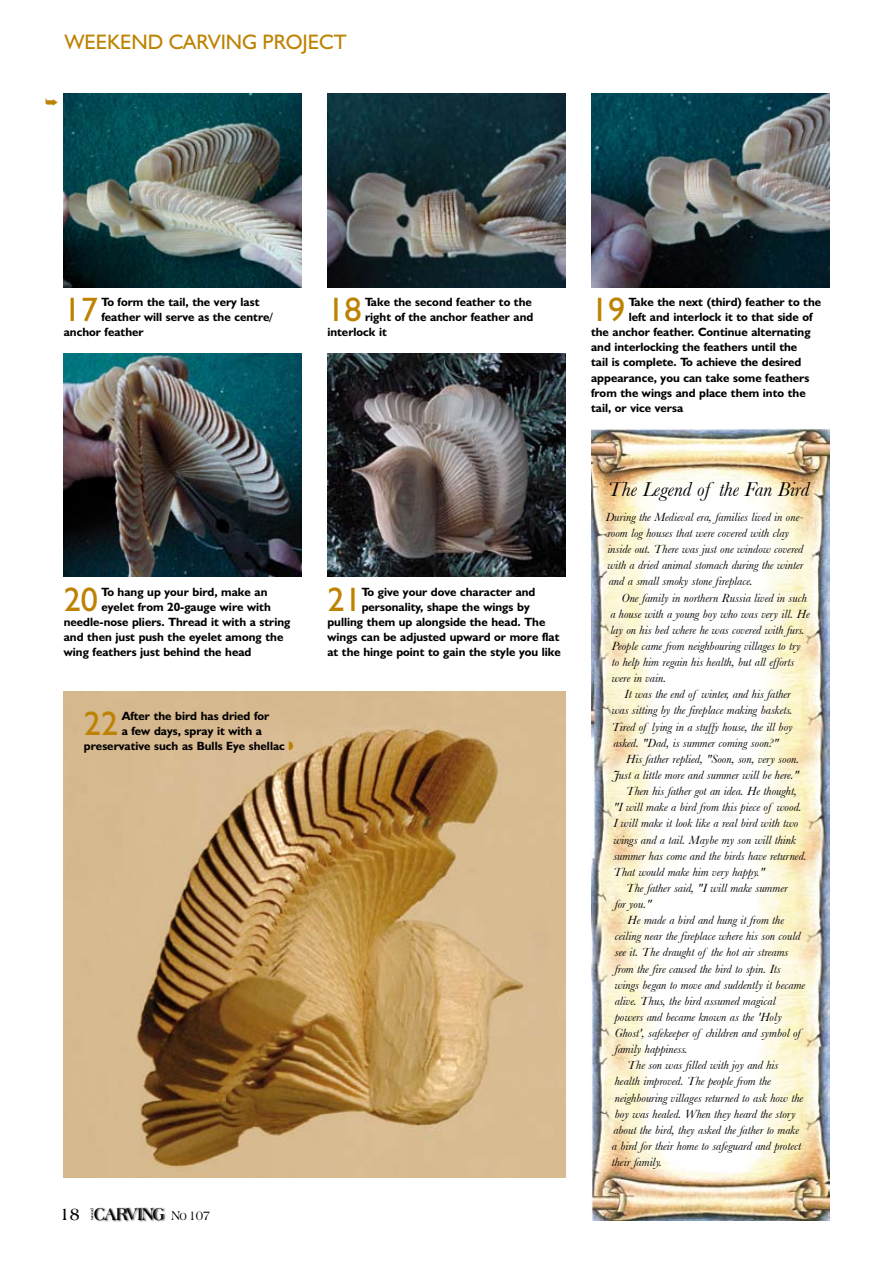
<style>
.page{position:relative;width:893px;height:1263px;background:#fff}
.page>*{position:absolute;margin:0;border:0;box-sizing:border-box;transform-origin:0 0}
.t1{font:33.9px "Humanist 521 BT";color:#bd8200}
.t2{font:21px "Humanist 521 BT";color:#bd8200}
.t3{font:italic 21px "Baskerville";color:#000}
.t4{font:700 18px "Americana BT";color:#000;scale:.83 1}
.t5{font:700 18px "Americana BT";color:#000;scale:.85 1}
.t6{font:italic 12.3px/16.2px "Baskerville";color:#000}
.t7{font:700 12px "Humanist 521 BT";color:#000}
.t8{font:800 4.05px "Americana BT";color:#000}
.s1{font-weight:400;font-size:13.5px}
</style>
<div class="page">
<div style="left:93px;top:1206px;width:74px;height:17px;background:#000;opacity:.85"></div>
<img style="left:64px;top:692px;width:502px;height:486px">
<img style="left:64px;top:94px;width:238px;height:194px">
<img style="left:327px;top:94px;width:239px;height:193px">
<img style="left:591px;top:94px;width:238px;height:194px">
<img style="left:64px;top:353px;width:238px;height:223px">
<img style="left:327px;top:353px;width:239px;height:223px">
<img style="left:591px;top:428px;width:238px;height:792px">
<svg style="left:289px;top:742px;width:4px;height:8px"></svg>
<h2 class="t2" style="left:65px;top:29px;width:283px">WEEKEND CARVING PROJECT</h2>
<h1 class="t1" style="left:64px;top:289px;width:36px">17</h1>
<p class="t7" style="left:101px;top:295px;width:159px">To form the tail, the very last</p>
<p class="t7" style="left:101px;top:310px;width:173px">feather will serve as the centre/</p>
<p class="t7" style="left:64px;top:325px;width:81px">anchor feather</p>
<h1 class="t1" style="left:64px;top:578px;width:36px">20</h1>
<p class="t7" style="left:101px;top:584px;width:167px">To hang up your bird, make an</p>
<p class="t7" style="left:101px;top:599px;width:171px">eyelet from 20-gauge wire with</p>
<p class="t7" style="left:64px;top:614px;width:228px">needle-nose pliers. Thread it with a string</p>
<p class="t7" style="left:64px;top:629px;width:221px">and then just push the eyelet among the</p>
<p class="t7" style="left:64px;top:644px;width:189px">wing feathers just behind the head</p>
<h1 class="t1" style="left:84px;top:703px;width:36px">22</h1>
<p class="t7" style="left:122px;top:709px;width:149px">After the bird has dried for</p>
<p class="t7" style="left:122px;top:724px;width:142px">a few days, spray it with a</p>
<p class="t7" style="left:84px;top:739px;width:202px">preservative such as Bulls Eye shellac</p>
<h3 class="t5" style="left:60px;top:1203px;width:25px">18</h3>
<p class="t8" style="left:90px;top:1220px;width:13px;rotate:-90deg">wood</p>
<h3 class="t4" style="left:94px;top:1203px;width:142px">CARVING <span class="s1">No 107</span></h3>
<h1 class="t1" style="left:327px;top:289px;width:36px">18</h1>
<p class="t7" style="left:365px;top:295px;width:168px">Take the second feather to the</p>
<p class="t7" style="left:365px;top:310px;width:170px">right of the anchor feather and</p>
<p class="t7" style="left:327px;top:325px;width:61px">interlock it</p>
<h1 class="t1" style="left:327px;top:578px;width:36px">21</h1>
<p class="t7" style="left:362px;top:584px;width:175px">To give your dove character and</p>
<p class="t7" style="left:362px;top:599px;width:170px">personality, shape the wings by</p>
<p class="t7" style="left:327px;top:614px;width:219px">pulling them up alongside the head. The</p>
<p class="t7" style="left:327px;top:629px;width:234px">wings can be adjusted upward or more flat</p>
<p class="t7" style="left:327px;top:644px;width:235px">at the hinge point to gain the style you like</p>
<h1 class="t1" style="left:591px;top:289px;width:36px">19</h1>
<p class="t7" style="left:629px;top:295px;width:194px">Take the next (third) feather to the</p>
<p class="t7" style="left:629px;top:310px;width:185px">left and interlock it to that side of</p>
<p class="t7" style="left:591px;top:325px;width:221px">the anchor feather. Continue alternating</p>
<p class="t7" style="left:591px;top:340px;width:208px">and interlocking the feathers until the</p>
<p class="t7" style="left:591px;top:355px;width:212px">tail is complete. To achieve the desired</p>
<p class="t7" style="left:591px;top:370px;width:220px">appearance, you can take some feathers</p>
<p class="t7" style="left:591px;top:385px;width:216px">from the wings and place them into the</p>
<p class="t7" style="left:591px;top:400px;width:94px">tail, or vice versa</p>
<h2 class="t3" style="left:608px;top:477px;width:203px">The Legend of the Fan Bird</h2>
<p class="t6" style="left:606px;top:509px;width:199px">During the Medieval era, families lived in one&shy;room log houses that were covered with clay inside out. There was just one window covered with a dried animal stomach during the winter and a small smoky stone fireplace.</p>
<p class="t6" style="left:622px;top:589px;width:187px">One family in northern Russia lived in such</p>
<p class="t6" style="left:610px;top:605px;width:201px">a house with a young boy who was very ill. He</p>
<p class="t6" style="left:610px;top:622px;width:196px">lay on his bed where he was covered with furs.</p>
<p class="t6" style="left:612px;top:638px;width:190px">People came from neighbouring villages to try</p>
<p class="t6" style="left:612px;top:654px;width:184px">to help him regain his health, but all efforts</p>
<p class="t6" style="left:612px;top:670px;width:56px">were in vain.</p>
<p class="t6" style="left:625px;top:686px;width:168px">It was the end of winter, and his father</p>
<p class="t6" style="left:612px;top:702px;width:183px">was sitting by the fireplace making baskets.</p>
<p class="t6" style="left:612px;top:718px;width:182px">Tired of lying in a stuffy house, the ill boy</p>
<p class="t6" style="left:613px;top:734px;width:167px">asked. "Dad, is summer coming soon?"</p>
<p class="t6" style="left:626px;top:751px;width:175px">His father replied, "Soon, son, very soon.</p>
<p class="t6" style="left:613px;top:767px;width:187px">Just a little more and summer will be here."</p>
<p class="t6" style="left:626px;top:783px;width:172px">Then his father got an idea. He thought,</p>
<p class="t6" style="left:613px;top:799px;width:190px">"I will make a bird from this piece of wood.</p>
<p class="t6" style="left:613px;top:815px;width:187px">I will make it look like a real bird with two</p>
<p class="t6" style="left:613px;top:831px;width:184px">wings and a tail. Maybe my son will think</p>
<p class="t6" style="left:613px;top:847px;width:195px">summer has come and the birds have returned.</p>
<p class="t6" style="left:613px;top:863px;width:153px">That would make him very happy."</p>
<p class="t6" style="left:626px;top:880px;width:163px">The father said, "I will make summer</p>
<p class="t6" style="left:615px;top:896px;width:38px">for you."</p>
<p class="t6" style="left:628px;top:912px;width:158px">He made a bird and hung it from the</p>
<p class="t6" style="left:615px;top:928px;width:187px">ceiling near the fireplace where his son could</p>
<p class="t6" style="left:615px;top:944px;width:175px">see it. The draught of the hot air streams</p>
<p class="t6" style="left:615px;top:960px;width:167px">from the fire caused the bird to spin. Its</p>
<p class="t6" style="left:615px;top:976px;width:192px">wings began to move and suddently it became</p>
<p class="t6" style="left:615px;top:992px;width:162px">alive. Thus, the bird assumed magical</p>
<p class="t6" style="left:615px;top:1009px;width:169px">powers and became known as the 'Holy</p>
<p class="t6" style="left:615px;top:1025px;width:187px">Ghost', safekeeper of children and symbol of</p>
<p class="t6" style="left:615px;top:1041px;width:75px">family happiness.</p>
<p class="t6" style="left:628px;top:1057px;width:152px">The son was filled with joy and his</p>
<p class="t6" style="left:615px;top:1073px;width:158px">health improved. The people from the</p>
<p class="t6" style="left:615px;top:1089px;width:190px">neighbouring villages returned to ask how the</p>
<p class="t6" style="left:615px;top:1105px;width:182px">boy was healed. When they heard the story</p>
<p class="t6" style="left:613px;top:1121px;width:187px">about the bird, they asked the father to make</p>
<p class="t6" style="left:612px;top:1138px;width:191px">a bird for their home to safeguard and protect</p>
<p class="t6" style="left:612px;top:1154px;width:52px">their family.</p>
</div>
